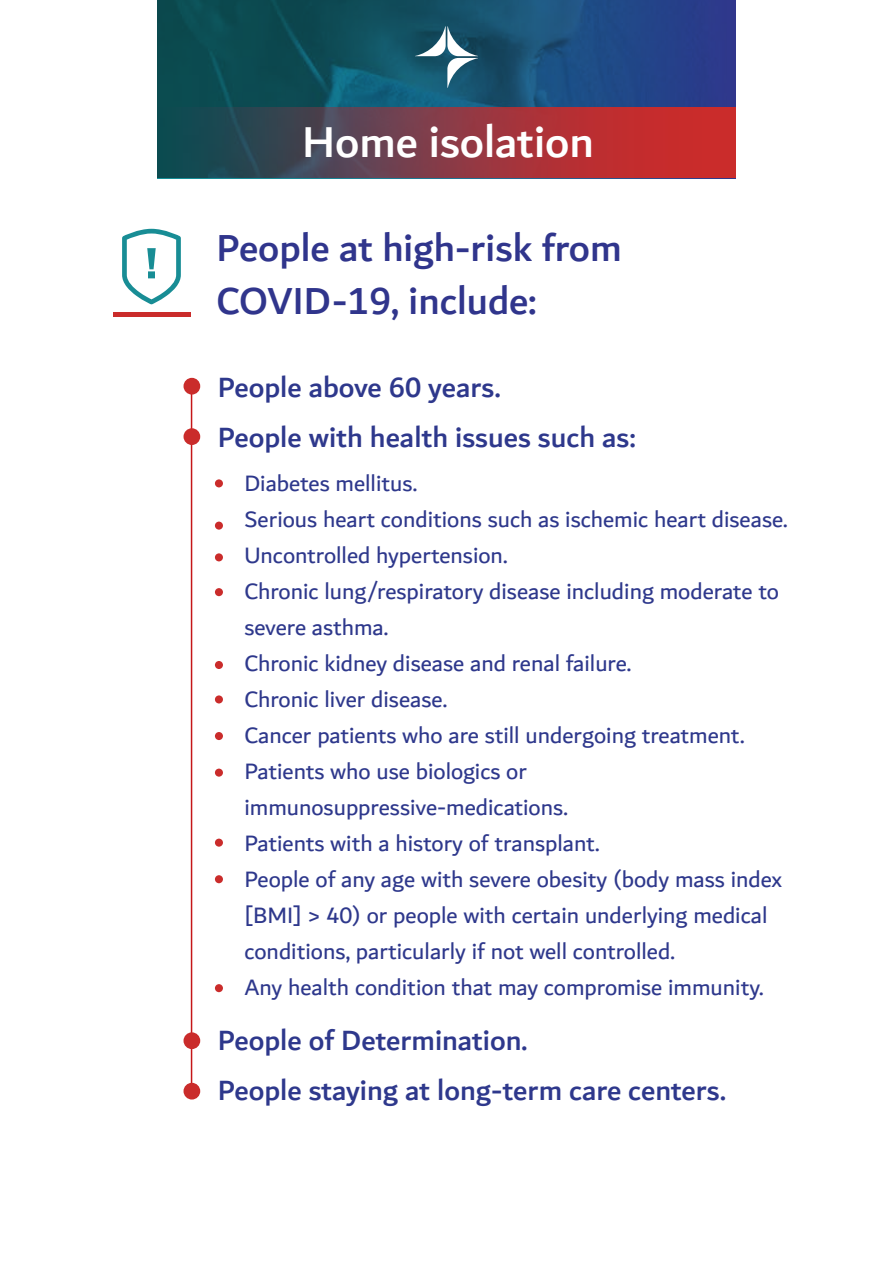
<style>
.page{position:relative;width:893px;height:1263px;background:#fff}
.page>*{position:absolute;margin:0;border:0;box-sizing:border-box;transform-origin:0 0}
.t1{font:500 46.5px "Dubai";color:#fff}
.t2{font:500 40.5px/52.5px "Dubai";color:#30358c}
.t3{font:500 30px/49.5px "Dubai";color:#2e388c}
.t4{font:24px/36px "Dubai";color:#2e388c}
</style>
<div class="page">
<svg style="left:158px;top:0;width:577px;height:107px;background:#164c6e"></svg>
<svg style="left:415px;top:26px;width:63px;height:62px"></svg>
<hr style="left:113px;top:312px;width:78px;height:4px;background:#ca2c2b">
<svg style="left:158px;top:107px;width:577px;height:71px;background:#7c3a43"></svg>
<hr style="left:191px;top:386px;width:1px;height:703px;background:#c51618">
<div style="left:184px;top:1032px;width:16px;height:17px;background:#ca2c2b;border-radius:50%"></div>
<div style="left:184px;top:1083px;width:16px;height:16px;background:#ca2c2b;border-radius:50%"></div>
<div style="left:184px;top:378px;width:16px;height:17px;background:#ca2c2b;border-radius:50%"></div>
<div style="left:215px;top:984px;width:8px;height:8px;background:#ca2c2b;border-radius:50%"></div>
<div style="left:215px;top:875px;width:8px;height:8px;background:#ca2c2b;border-radius:50%"></div>
<div style="left:215px;top:839px;width:8px;height:8px;background:#ca2c2b;border-radius:50%"></div>
<div style="left:215px;top:769px;width:8px;height:8px;background:#ca2c2b;border-radius:50%"></div>
<div style="left:215px;top:732px;width:8px;height:8px;background:#ca2c2b;border-radius:50%"></div>
<div style="left:215px;top:695px;width:8px;height:8px;background:#ca2c2b;border-radius:50%"></div>
<div style="left:215px;top:661px;width:8px;height:8px;background:#ca2c2b;border-radius:50%"></div>
<div style="left:215px;top:588px;width:8px;height:8px;background:#ca2c2b;border-radius:50%"></div>
<div style="left:215px;top:553px;width:8px;height:8px;background:#ca2c2b;border-radius:50%"></div>
<div style="left:215px;top:522px;width:8px;height:8px;background:#ca2c2b;border-radius:50%"></div>
<div style="left:215px;top:479px;width:8px;height:8px;background:#ca2c2b;border-radius:50%"></div>
<div style="left:184px;top:428px;width:16px;height:17px;background:#ca2c2b;border-radius:50%"></div>
<svg style="left:122px;top:229px;width:59px;height:75px"></svg>
<h1 class="t1" style="left:302px;top:114px;width:293px">Home isolation</h1>
<h2 class="t2" style="left:217px;top:221px;width:407px">People at high-risk from<br>COVID-19, include:</h2>
<p class="t3" style="left:218px;top:362px;width:419px">People above 60 years.<br>People with health issues such as:</p>
<p class="t4" style="left:244px;top:464px;width:545px">Diabetes mellitus.<br>Serious heart conditions such as ischemic heart disease.<br>Uncontrolled hypertension.<br>Chronic lung/respiratory disease including moderate to severe asthma.<br>Chronic kidney disease and renal failure.<br>Chronic liver disease.<br>Cancer patients who are still undergoing treatment.<br>Patients who use biologics or immunosuppressive-medications.<br>Patients with a history of transplant.<br>People of any age with severe obesity (body mass index [BMI] &gt; 40) or people with certain underlying medical conditions, particularly if not well controlled.<br>Any health condition that may compromise immunity.</p>
<p class="t3" style="left:218px;top:1015px;width:509px">People of Determination.<br>People staying at long-term care centers.</p>
</div>
